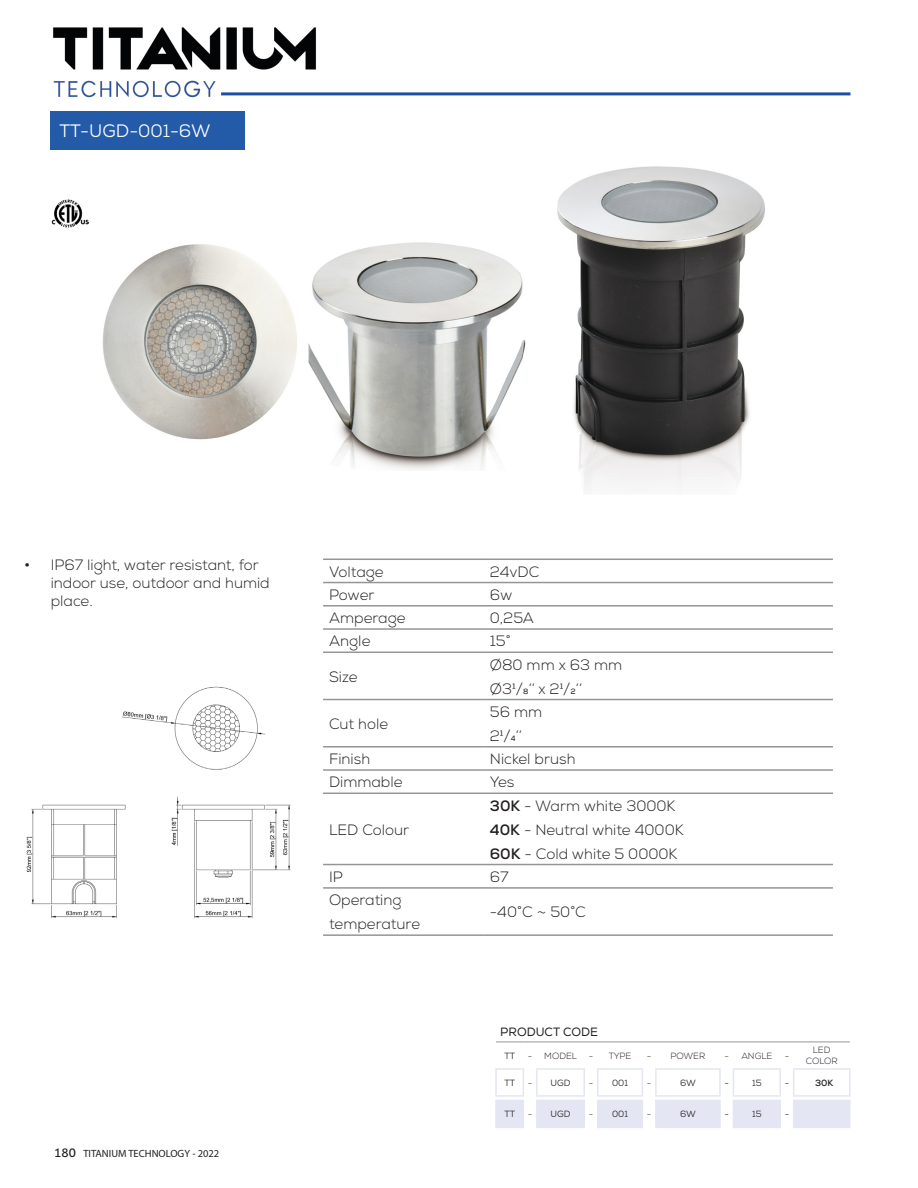
<style>
.page{position:relative;width:918px;height:1188px;background:#fff}
.page>*{position:absolute;margin:0;border:0;box-sizing:border-box;transform-origin:0 0}
.t1{font:18px "Nexa";color:#fff}
.t2{font:300 15px/24px "Nexa";color:#231f20}
.t3{font:12px "Nexa";color:#231f20}
.t4{font:10.5px "Myriad Pro";color:#231f20}
.t5{font:9px "Nexa";color:#231f20}
.t6{font:300 9px/10.8px "Nexa";color:#231f20;text-align:center}
.t7{font:700 9px "Nexa";color:#231f20}
.s1{font-size:18px}
.s2{font-family:"Aller";font-size:12px}
.s3{font-weight:700}
.s4{font-weight:300}
</style>
<div class="page">
<hr style="left:221px;top:92px;width:629px;height:3px;background:#1b4ea1">
<hr style="left:323px;top:559px;width:161px;height:1px;background:#939598">
<hr style="left:323px;top:582px;width:161px;height:1px;background:#939598">
<hr style="left:323px;top:605px;width:161px;height:2px;background:#939598">
<hr style="left:323px;top:628px;width:161px;height:2px;background:#939598">
<hr style="left:323px;top:652px;width:161px;height:1px;background:#939598">
<hr style="left:323px;top:699px;width:161px;height:1px;background:#939598">
<hr style="left:323px;top:746px;width:161px;height:2px;background:#939598">
<hr style="left:323px;top:769px;width:161px;height:2px;background:#939598">
<hr style="left:323px;top:793px;width:161px;height:1px;background:#939598">
<hr style="left:323px;top:864px;width:161px;height:1px;background:#939598">
<hr style="left:323px;top:887px;width:161px;height:2px;background:#939598">
<hr style="left:323px;top:934px;width:161px;height:2px;background:#939598">
<hr style="left:484px;top:559px;width:349px;height:1px;background:#939598">
<hr style="left:484px;top:582px;width:349px;height:1px;background:#939598">
<hr style="left:484px;top:605px;width:349px;height:2px;background:#939598">
<hr style="left:484px;top:628px;width:349px;height:2px;background:#939598">
<hr style="left:484px;top:652px;width:349px;height:1px;background:#939598">
<hr style="left:484px;top:699px;width:349px;height:1px;background:#939598">
<hr style="left:484px;top:746px;width:349px;height:2px;background:#939598">
<hr style="left:484px;top:769px;width:349px;height:2px;background:#939598">
<hr style="left:484px;top:793px;width:349px;height:1px;background:#939598">
<hr style="left:484px;top:864px;width:349px;height:1px;background:#939598">
<hr style="left:484px;top:887px;width:349px;height:2px;background:#939598">
<hr style="left:484px;top:934px;width:349px;height:2px;background:#939598">
<img style="left:102px;top:242px;width:424px;height:228px">
<img style="left:557px;top:166px;width:208px;height:322px">
<img style="left:52px;top:199px;width:36px;height:29px">
<div style="left:51px;top:112px;width:194px;height:38px;background:#245ba9"></div>
<img style="left:26px;top:686px;width:265px;height:233px">
<svg style="left:496px;top:1042px;width:41px;height:1px"></svg>
<hr style="left:537px;top:1042px;width:47px;height:1px;background:#939598">
<svg style="left:584px;top:1042px;width:14px;height:1px"></svg>
<hr style="left:598px;top:1042px;width:44px;height:1px;background:#939598">
<svg style="left:642px;top:1042px;width:14px;height:1px"></svg>
<hr style="left:656px;top:1042px;width:64px;height:1px;background:#939598">
<svg style="left:720px;top:1042px;width:13px;height:1px"></svg>
<hr style="left:733px;top:1042px;width:47px;height:1px;background:#939598">
<svg style="left:780px;top:1042px;width:14px;height:1px"></svg>
<hr style="left:794px;top:1042px;width:56px;height:1px;background:#939598">
<hr style="left:655px;top:1068px;width:66px;height:2px;background:#e4e6f3">
<hr style="left:733px;top:1068px;width:48px;height:2px;background:#e4e6f3">
<hr style="left:793px;top:1068px;width:58px;height:2px;background:#e4e6f3">
<hr style="left:793px;top:1095px;width:58px;height:2px;background:#e4e6f3">
<hr style="left:597px;top:1068px;width:46px;height:2px;background:#e4e6f3">
<hr style="left:536px;top:1068px;width:49px;height:2px;background:#e4e6f3">
<hr style="left:495px;top:1068px;width:29px;height:2px;background:#e4e6f3">
<hr style="left:793px;top:1100px;width:58px;height:1px;background:#e4e6f3">
<svg style="left:495px;top:1070px;width:355px;height:58px"></svg>
<hr style="left:655px;top:1127px;width:66px;height:1px;background:#e4e6f3">
<hr style="left:733px;top:1127px;width:48px;height:1px;background:#e4e6f3">
<hr style="left:793px;top:1127px;width:58px;height:1px;background:#e4e6f3">
<img style="left:53px;top:27px;width:287px;height:71px">
<p class="t1" style="left:60px;top:120px;width:153px">TT-UGD-001-6W</p>
<p class="t2" style="left:51px;top:556px;width:221px;line-height:18px;text-indent:-27px"><span class="s1">•</span> IP67 light, water resistant, for indoor use, outdoor and humid place.</p>
<p class="t4" style="left:54px;top:1147px;width:167px"><span class="s2">180</span> TITANIUM TECHNOLOGY - 2022</p>
<p class="t2" style="left:329px;top:560px;width:56px">Voltage</p>
<p class="t2" style="left:490px;top:560px;width:51px">24vDC</p>
<p class="t2" style="left:329px;top:583px;width:47px">Power</p>
<p class="t2" style="left:490px;top:583px;width:24px">6w</p>
<p class="t2" style="left:329px;top:606px;width:78px">Amperage</p>
<p class="t2" style="left:490px;top:606px;width:46px">0,25A</p>
<p class="t2" style="left:329px;top:630px;width:43px">Angle</p>
<p class="t2" style="left:490px;top:630px;width:22px">15°</p>
<p class="t2" style="left:329px;top:665px;width:30px">Size</p>
<p class="t2" style="left:490px;top:653px;width:134px">Ø80 mm x 63 mm<br>Ø31/8’’ x 21/2’’</p>
<p class="t2" style="left:329px;top:712px;width:61px">Cut hole</p>
<p class="t2" style="left:490px;top:700px;width:54px">56 mm<br>21/4’’</p>
<p class="t2" style="left:329px;top:747px;width:43px">Finish</p>
<p class="t2" style="left:490px;top:747px;width:87px">Nickel brush</p>
<p class="t2" style="left:329px;top:771px;width:75px">Dimmable</p>
<p class="t2" style="left:490px;top:771px;width:26px">Yes</p>
<p class="t2" style="left:329px;top:818px;width:82px">LED Colour</p>
<p class="t2" style="left:490px;top:794px;width:195px"><span class="s3">30K</span> - Warm white 3000K<br><span class="s3">40K</span> - Neutral white 4000K<br><span class="s3">60K</span> - Cold white 5 0000K</p>
<p class="t2" style="left:329px;top:865px;width:15px">IP</p>
<p class="t2" style="left:490px;top:865px;width:20px">67</p>
<p class="t2" style="left:329px;top:888px;width:93px">Operating temperature</p>
<p class="t2" style="left:490px;top:900px;width:98px">-40°C ~ 50°C</p>
<p class="t3" style="left:500px;top:1025px;width:99px">PRODUCT CODE</p>
<p class="t5" style="left:504px;top:1050px;width:12px">TT</p>
<p class="t6" style="left:528px;top:1051px;width:51px">- MODEL</p>
<p class="t6" style="left:589px;top:1051px;width:44px">- TYPE</p>
<p class="t6" style="left:647px;top:1051px;width:60px">- POWER</p>
<p class="t6" style="left:724px;top:1051px;width:49px">- ANGLE</p>
<p class="t6" style="left:785px;top:1051px;width:6px">-</p>
<p class="t6" style="left:806px;top:1045px;width:33px">LED<br>COLOR</p>
<p class="t5" style="left:504px;top:1077px;width:12px">TT</p>
<p class="t5" style="left:528px;top:1077px;width:44px"><span class="s4">-</span> UGD</p>
<p class="t5" style="left:589px;top:1077px;width:41px"><span class="s4">-</span> 001</p>
<p class="t6" style="left:647px;top:1078px;width:6px">-</p>
<p class="t5" style="left:680px;top:1077px;width:17px">6W</p>
<p class="t5" style="left:724px;top:1077px;width:6px">-</p>
<p class="t5" style="left:752px;top:1077px;width:11px">15</p>
<p class="t5" style="left:785px;top:1077px;width:6px">-</p>
<p class="t7" style="left:815px;top:1077px;width:20px">30K</p>
<p class="t5" style="left:504px;top:1108px;width:12px">TT</p>
<p class="t5" style="left:528px;top:1108px;width:44px"><span class="s4">-</span> UGD</p>
<p class="t5" style="left:589px;top:1108px;width:41px"><span class="s4">-</span> 001</p>
<p class="t6" style="left:647px;top:1109px;width:6px">-</p>
<p class="t5" style="left:680px;top:1108px;width:17px">6W</p>
<p class="t5" style="left:724px;top:1108px;width:6px">-</p>
<p class="t5" style="left:752px;top:1108px;width:11px">15</p>
<p class="t5" style="left:785px;top:1108px;width:6px">-</p>
</div>
